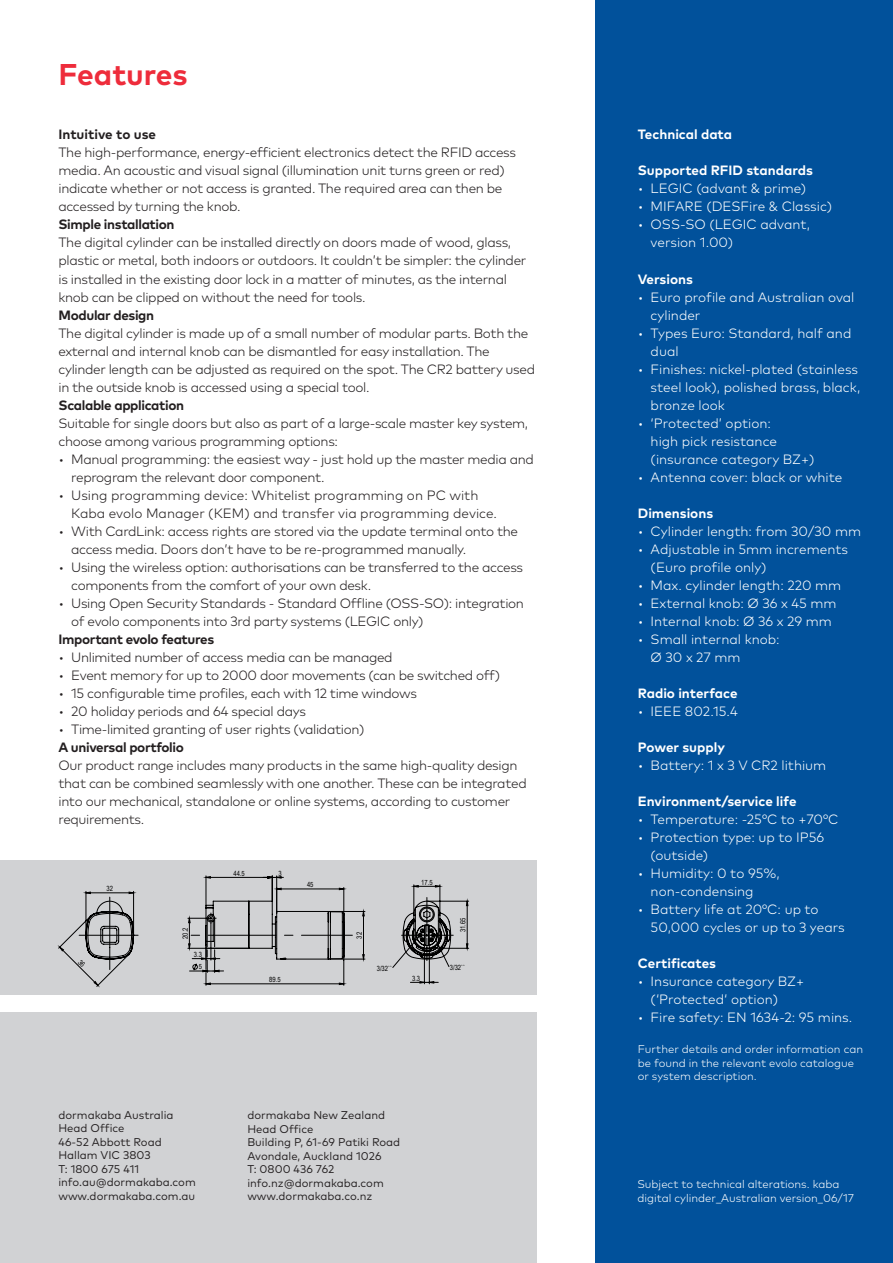
<style>
.page{position:relative;width:893px;height:1263px;background:#fff}
.page>*{position:absolute;margin:0;border:0;box-sizing:border-box;transform-origin:0 0}
.Title_blue_20pt_24pt{font:700 30px "Mark Pro";letter-spacing:-.005em;color:#ee2c3b}
.Listing_Level_1_9pt{font:300 13.5px/18px "Mark Pro";letter-spacing:-.025em;color:#231f20}
.t1{font:300 13.5px/18px "Mark Pro";color:#fff}
.Descriptor_bold_ligh{font:700 13.5px "Mark Pro";color:#fff}
.Listing_Level_1_9pt-2{font:300 13.5px/18px "Mark Pro";color:#231f20}
.Descriptor_bold_blac{font:700 13.5px "Mark Pro";letter-spacing:-.025em;color:#231f20}
.Descriptor_bold_blac-2{font:700 13.5px "Mark Pro";color:#231f20}
._10_Address_9pt_Ital{font:11.25px "Mark Pro";color:#231f20}
.Descriptor_light_bla{font:300 11.25px/13.5px "Mark Pro";color:#fff}
.Tab_Head_left_light{font:300 11.25px/14.2px "Mark Pro";color:#fff}
.t2{font:7.2px "Arial Narrow";color:#000}
</style>
<div class="page">
<div style="left:595px;top:0;width:298px;height:1263px;background:#01519b"></div>
<div style="left:0;top:859px;width:537px;height:135px;background:#d1d2d4"></div>
<div style="left:0;top:1012px;width:537px;height:251px;background:#d1d2d4"></div>
<svg style="left:58px;top:875px;width:411px;height:112px"></svg>
<p class="Title_blue_20pt_24pt" style="left:58px;top:52px;width:131px">Features</p>
<p class="Descriptor_bold_blac-2" style="left:58px;top:124px;width:99px">Intuitive to use</p>
<p class="Listing_Level_1_9pt" style="left:58px;top:143px;width:459px">The high-performance, energy-efficient electronics detect the RFID access media. An acoustic and visual signal (illumination unit turns green or red) indicate whether or not access is granted. The required area can then be accessed by turning the knob.</p>
<p class="Descriptor_bold_blac" style="left:58px;top:214px;width:118px">Simple installation</p>
<p class="Listing_Level_1_9pt" style="left:58px;top:233px;width:469px">The digital cylinder can be installed directly on doors made of wood, glass, plastic or metal, both indoors or outdoors. It couldn’t be simpler: the cylinder is installed in the existing door lock in a matter of minutes, as the internal knob can be clipped on without the need for tools.</p>
<p class="Descriptor_bold_blac" style="left:58px;top:304px;width:97px">Modular design</p>
<p class="Listing_Level_1_9pt" style="left:58px;top:323px;width:478px">The digital cylinder is made up of a small number of modular parts. Both the external and internal knob can be dismantled for easy installation. The cylinder length can be adjusted as required on the spot. The CR2 battery used in the outside knob is accessed using a special tool.</p>
<p class="Descriptor_bold_blac" style="left:58px;top:394px;width:127px">Scalable application</p>
<p class="Listing_Level_1_9pt" style="left:58px;top:413px;width:471px">Suitable for single doors but also as part of a large-scale master key system, choose among various programming options:</p>
<p class="Listing_Level_1_9pt" style="left:71px;top:449px;width:464px;text-indent:-13px">• Manual programming: the easiest way - just hold up the master media and reprogram the relevant door component.</p>
<p class="Listing_Level_1_9pt-2" style="left:71px;top:485px;width:427px;text-indent:-13px">• Using programming device: Whitelist programming on PC with<br>Kaba evolo Manager (KEM) and transfer via programming device.</p>
<p class="Listing_Level_1_9pt" style="left:71px;top:521px;width:448px;text-indent:-13px">• With CardLink: access rights are stored via the update terminal onto the access media. Doors don’t have to be re-programmed manually.</p>
<p class="Listing_Level_1_9pt" style="left:71px;top:557px;width:453px;text-indent:-13px">• Using the wireless option: authorisations can be transferred to the access components from the comfort of your own desk.</p>
<p class="Listing_Level_1_9pt" style="left:71px;top:593px;width:454px;text-indent:-13px">• Using Open Security Standards - Standard Offline (OSS-SO): integration of evolo components into 3rd party systems (LEGIC only)</p>
<p class="Descriptor_bold_blac" style="left:58px;top:628px;width:157px">Important evolo features</p>
<p class="Listing_Level_1_9pt" style="left:58px;top:647px;width:336px">• Unlimited number of access media can be managed</p>
<p class="Listing_Level_1_9pt" style="left:58px;top:665px;width:443px">• Event memory for up to 2000 door movements (can be switched off)</p>
<p class="Listing_Level_1_9pt" style="left:58px;top:683px;width:360px">• 15 configurable time profiles, each with 12 time windows</p>
<p class="Listing_Level_1_9pt" style="left:58px;top:701px;width:249px">• 20 holiday periods and 64 special days</p>
<p class="Listing_Level_1_9pt" style="left:58px;top:719px;width:308px">• Time-limited granting of user rights (validation)</p>
<p class="Descriptor_bold_blac" style="left:58px;top:736px;width:127px">A universal portfolio</p>
<p class="Listing_Level_1_9pt" style="left:58px;top:755px;width:470px">Our product range includes many products in the same high-quality design that can be combined seamlessly with one another. These can be integrated into our mechanical, standalone or online systems, according to customer requirements.</p>
<p class="t2" style="left:106px;top:883px;width:8px">32</p>
<p class="t2" style="left:180px;top:939px;width:13px;rotate:-90deg">20.2</p>
<p class="t2" style="left:194px;top:949px;width:10px">3.3</p>
<p class="t2" style="left:199px;top:961px;width:5px">5</p>
<p class="t2" style="left:233px;top:868px;width:13px">44.5</p>
<p class="t2" style="left:279px;top:868px;width:5px">3</p>
<p class="t2" style="left:307px;top:879px;width:8px">45</p>
<p class="t2" style="left:269px;top:974px;width:13px">89.5</p>
<p class="t2" style="left:354px;top:938px;width:8px;rotate:-90deg">32</p>
<p class="t2" style="left:421px;top:877px;width:13px">17.5</p>
<p class="t2" style="left:458px;top:932px;width:16px;rotate:-90deg">31.65</p>
<p class="t2" style="left:377px;top:963px;width:17px">3/32``</p>
<p class="t2" style="left:450px;top:962px;width:17px">3/32``</p>
<p class="t2" style="left:412px;top:973px;width:10px">3.3</p>
<p class="_10_Address_9pt_Ital" style="left:58px;top:1106px;width:117px">dormakaba Australia</p>
<p class="_10_Address_9pt_Ital" style="left:58px;top:1120px;width:68px">Head Office</p>
<p class="_10_Address_9pt_Ital" style="left:58px;top:1133px;width:105px">46-52 Abbott Road</p>
<p class="_10_Address_9pt_Ital" style="left:58px;top:1147px;width:94px">Hallam VIC 3803</p>
<p class="_10_Address_9pt_Ital" style="left:58px;top:1160px;width:82px">T: 1800 675 411</p>
<p class="_10_Address_9pt_Ital" style="left:58px;top:1174px;width:139px">info.au@dormakaba.com</p>
<p class="_10_Address_9pt_Ital" style="left:58px;top:1187px;width:138px">www.dormakaba.com.au</p>
<p class="_10_Address_9pt_Ital" style="left:247px;top:1107px;width:139px">dormakaba New Zealand</p>
<p class="_10_Address_9pt_Ital" style="left:247px;top:1120px;width:68px">Head Office</p>
<p class="_10_Address_9pt_Ital" style="left:247px;top:1134px;width:154px">Building P, 61-69 Patiki Road</p>
<p class="_10_Address_9pt_Ital" style="left:247px;top:1147px;width:136px">Avondale, Auckland 1026</p>
<p class="_10_Address_9pt_Ital" style="left:247px;top:1161px;width:89px">T: 0800 436 762</p>
<p class="_10_Address_9pt_Ital" style="left:247px;top:1174px;width:138px">info.nz@dormakaba.com</p>
<p class="_10_Address_9pt_Ital" style="left:247px;top:1188px;width:126px">www.dormakaba.co.nz</p>
<p class="Descriptor_bold_ligh" style="left:638px;top:124px;width:96px">Technical data</p>
<p class="Descriptor_bold_ligh" style="left:638px;top:160px;width:177px">Supported RFID standards</p>
<p class="t1" style="left:638px;top:179px;width:170px">• LEGIC (advant &amp; prime)</p>
<p class="t1" style="left:638px;top:197px;width:196px">• MIFARE (DESFire &amp; Classic)</p>
<p class="t1" style="left:651px;top:215px;width:161px;text-indent:-13px">• OSS-SO (LEGIC advant, version 1.00)</p>
<p class="Descriptor_bold_ligh" style="left:638px;top:268px;width:57px">Versions</p>
<p class="t1" style="left:651px;top:287px;width:205px;text-indent:-13px">• Euro profile and Australian oval cylinder</p>
<p class="t1" style="left:651px;top:323px;width:202px;text-indent:-13px">• Types Euro: Standard, half and dual</p>
<p class="t1" style="left:651px;top:359px;width:211px;text-indent:-13px">• Finishes: nickel-plated (stainless steel look), polished brass, black, bronze look</p>
<p class="t1" style="left:651px;top:413px;width:166px;text-indent:-13px">• ‘Protected’ option:<br>high pick resistance (insurance category BZ+)</p>
<p class="t1" style="left:638px;top:467px;width:206px">• Antenna cover: black or white</p>
<p class="Descriptor_bold_ligh" style="left:638px;top:502px;width:77px">Dimensions</p>
<p class="t1" style="left:638px;top:521px;width:225px">• Cylinder length: from 30/30 mm</p>
<p class="t1" style="left:651px;top:539px;width:199px;text-indent:-13px">• Adjustable in 5mm increments (Euro profile only)</p>
<p class="t1" style="left:638px;top:575px;width:205px">• Max. cylinder length: 220 mm</p>
<p class="t1" style="left:638px;top:593px;width:200px">• External knob: Ø 36 x 45 mm</p>
<p class="t1" style="left:638px;top:611px;width:196px">• Internal knob: Ø 36 x 29 mm</p>
<p class="t1" style="left:651px;top:629px;width:131px;text-indent:-13px">• Small internal knob:<br>Ø 30 x 27 mm</p>
<p class="Descriptor_bold_ligh" style="left:638px;top:682px;width:101px">Radio interface</p>
<p class="t1" style="left:638px;top:701px;width:102px">• IEEE 802.15.4</p>
<p class="Descriptor_bold_ligh" style="left:638px;top:736px;width:89px">Power supply</p>
<p class="t1" style="left:638px;top:755px;width:190px">• Battery: 1 x 3 V CR2 lithium</p>
<p class="Descriptor_bold_ligh" style="left:638px;top:790px;width:160px">Environment/service life</p>
<p class="t1" style="left:638px;top:809px;width:202px">• Temperature: -25°C to +70°C</p>
<p class="t1" style="left:651px;top:827px;width:175px;text-indent:-13px">• Protection type: up to IP56 (outside)</p>
<p class="t1" style="left:651px;top:863px;width:131px;text-indent:-13px">• Humidity: 0 to 95%, non-condensing</p>
<p class="t1" style="left:651px;top:899px;width:196px;text-indent:-13px">• Battery life at 20°C: up to<br>50,000 cycles or up to 3 years</p>
<p class="Descriptor_bold_ligh" style="left:638px;top:952px;width:80px">Certificates</p>
<p class="t1" style="left:651px;top:971px;width:155px;text-indent:-13px">• Insurance category BZ+ (‘Protected‘ option)</p>
<p class="t1" style="left:638px;top:1007px;width:216px">• Fire safety: EN 1634-2: 95 mins.</p>
<p class="Descriptor_light_bla" style="left:638px;top:1041px;width:227px">Further details and order information can be found in the relevant evolo catalogue or system description.</p>
<p class="Tab_Head_left_light" style="left:637px;top:1175px;width:218px">Subject to technical alterations. kaba digital cylinder_Australian version_06/17</p>
</div>
